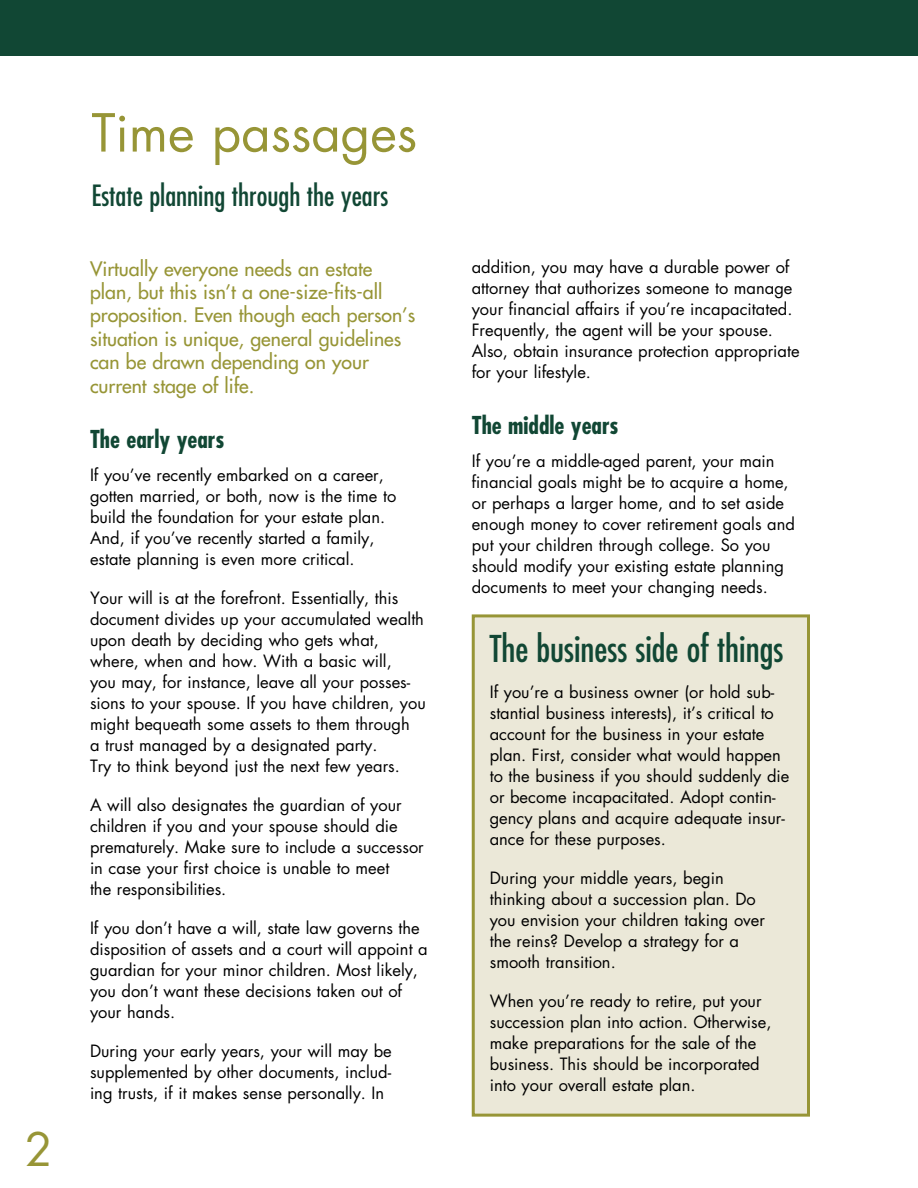
<style>
.page{position:relative;width:918px;height:1188px;background:#fff}
.page>*{position:absolute;margin:0;border:0;box-sizing:border-box;transform-origin:0 0}
.t1{font:51px "Futura Std";color:#979536}
.t2{font:45px "Futura Std";color:#979536}
.t3{font:condensed 36px "Futura Std";color:#114734}
.t4{font:condensed 28.5px "Futura Std";color:#114734}
.t5{font:700 condensed 24px "Futura Std";color:#114734}
.t6{font:500 19.5px/23.4px "Futura Std";color:#979536}
.t7{font:16.5px/21px "Futura Std";color:#000}
</style>
<div class="page">
<div style="left:0;top:0;width:918px;height:55px;background:#114734"></div>
<div style="left:473px;top:616px;width:335px;height:499px;background:#ebe8d8"></div>
<div style="left:472px;top:614px;width:338px;height:503px;border:3px solid #979536"></div>
<h2 class="t2" style="left:25px;top:1120px;width:29px">2</h2>
<h1 class="t1" style="left:92px;top:100px;width:327px">Time passages</h1>
<h3 class="t4" style="left:92px;top:178px;width:298px">Estate planning through the years</h3>
<p class="t6" style="left:90px;top:257px;width:327px">Virtually everyone needs an estate plan, but this isn’t a one-size-fits-all proposition. Even though each person’s situation is unique, general guidelines can be drawn depending on your current stage of life.</p>
<h3 class="t5" style="left:90px;top:424px;width:136px">The early years</h3>
<p class="t7" style="left:90px;top:465px;width:308px">If you’ve recently embarked on a career, gotten married, or both, now is the time to build the foundation for your estate plan.<br>And, if you’ve recently started a family, estate planning is even more critical.</p>
<p class="t7" style="left:90px;top:588px;width:337px">Your will is at the forefront. Essentially, this document divides up your accumulated wealth upon death by deciding who gets what, where, when and how. With a basic will,<br>you may, for instance, leave all your posses&shy;sions to your spouse. If you have children, you might bequeath some assets to them through<br>a trust managed by a designated party.<br>Try to think beyond just the next few years.</p>
<p class="t7" style="left:90px;top:795px;width:335px">A will also designates the guardian of your children if you and your spouse should die prematurely. Make sure to include a successor in case your first choice is unable to meet<br>the responsibilities.</p>
<p class="t7" style="left:90px;top:918px;width:339px">If you don’t have a will, state law governs the disposition of assets and a court will appoint a guardian for your minor children. Most likely, you don’t want these decisions taken out of your hands.</p>
<p class="t7" style="left:90px;top:1041px;width:303px;text-align:justify">During your early years, your will may be supplemented by other documents, includ&shy;ing trusts, if it makes sense personally. In</p>
<p class="t7" style="left:472px;top:257px;width:329px">addition, you may have a durable power of attorney that authorizes someone to manage your financial affairs if you’re incapacitated.<br>Frequently, the agent will be your spouse.<br>Also, obtain insurance protection appropriate for your lifestyle.</p>
<h3 class="t5" style="left:472px;top:410px;width:148px">The middle years</h3>
<p class="t7" style="left:472px;top:450px;width:325px">If you’re a middle-aged parent, your main financial goals might be to acquire a home, or perhaps a larger home, and to set aside enough money to cover retirement goals and put your children through college. So you should modify your existing estate planning documents to meet your changing needs.</p>
<h3 class="t3" style="left:490px;top:627px;width:295px">The business side of things</h3>
<p class="t7" style="left:490px;top:682px;width:301px">If you’re a business owner (or hold sub&shy;stantial business interests), it’s critical to account for the business in your estate plan. First, consider what would happen to the business if you should suddenly die or become incapacitated. Adopt contin&shy;gency plans and acquire adequate insur&shy;ance for these purposes.</p>
<p class="t7" style="left:490px;top:868px;width:277px">During your middle years, begin thinking about a succession plan. Do you envision your children taking over the reins? Develop a strategy for a smooth transition.</p>
<p class="t7" style="left:490px;top:991px;width:283px">When you’re ready to retire, put your succession plan into action. Otherwise, make preparations for the sale of the business. This should be incorporated into your overall estate plan.</p>
</div>
